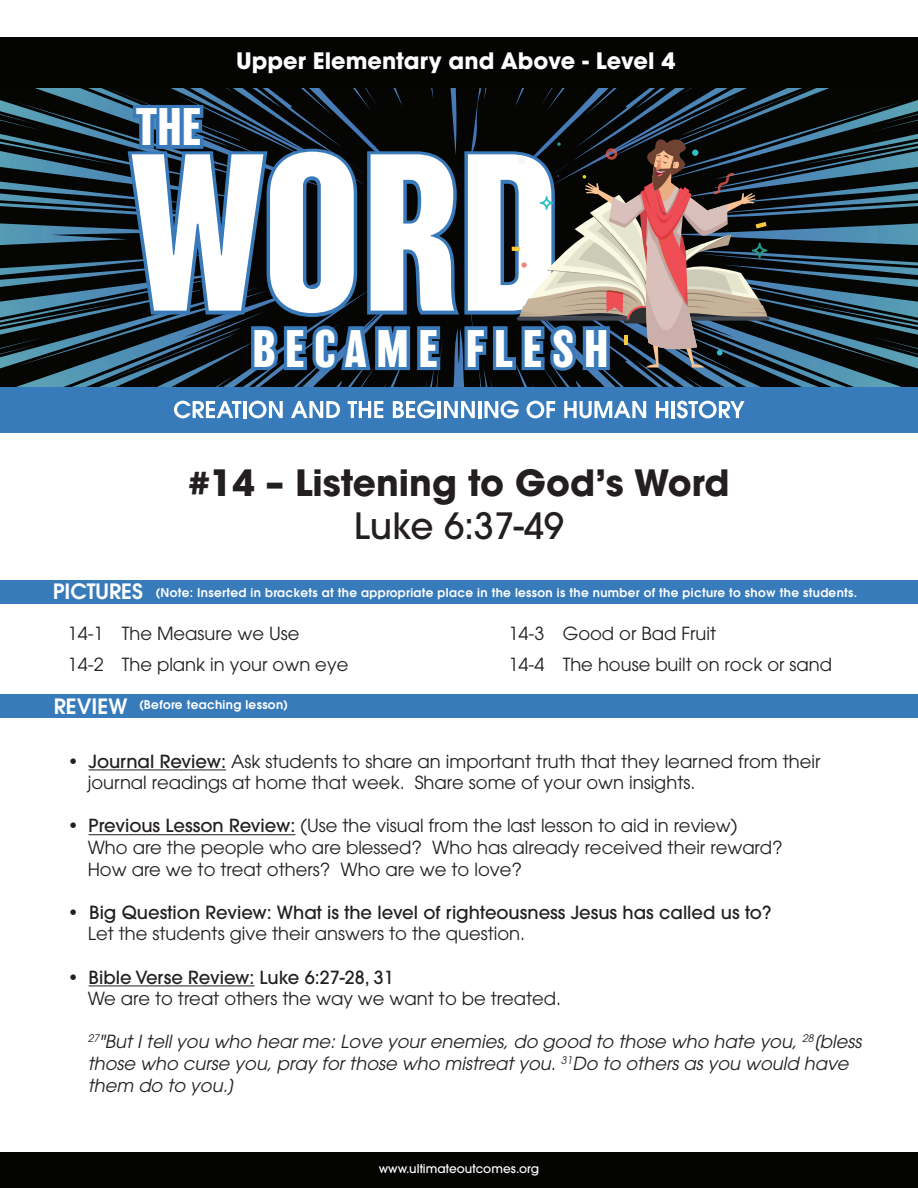
<style>
.page{position:relative;width:918px;height:1188px;background:#fff}
.page>*{position:absolute;margin:0;border:0;box-sizing:border-box;transform-origin:0 0}
.t1{font:700 205.65px "Balboa";color:#fff}
.t2{font:700 48.6px "Balboa";letter-spacing:.2em;color:#fff}
.t3{font:700 36px "ITC Avant Garde Pro";color:#231f20}
.t4{font:500 36px "ITC Avant Garde Pro";color:#231f20}
.t5{font:700 22.5px "ITC Avant Garde Pro";color:#fff}
.t6{font:600 21px "ITC Avant Garde Pro";color:#fff}
.t7{font:18px/21.6px "ITC Avant Garde Pro";color:#231f20}
.t8{font:italic 18px/21.6px "ITC Avant Garde Pro";color:#231f20}
.t9{font:500 18px "ITC Avant Garde Pro";color:#231f20}
.t10{font:600 12px "ITC Avant Garde Pro";letter-spacing:.03em;color:#fff}
.t11{font:500 12px "ITC Avant Garde Pro";color:#fff}
.s1{font-weight:500}
</style>
<div class="page">
<div style="left:0;top:38px;width:918px;height:50px;background:#040503"></div>
<div style="left:0;top:387px;width:918px;height:45px;background:#387bbb"></div>
<svg style="left:0;top:88px;width:918px;height:331px;background:#2e4152"></svg>
<div style="left:0;top:581px;width:918px;height:23px;background:#387bbb"></div>
<div style="left:0;top:694px;width:918px;height:23px;background:#387bbb"></div>
<hr style="left:89px;top:770px;width:137px;height:1px;background:#231f20">
<hr style="left:89px;top:834px;width:206px;height:1px;background:#231f20">
<hr style="left:89px;top:986px;width:166px;height:1px;background:#231f20">
<div style="left:0;top:1152px;width:918px;height:36px;background:#040503"></div>
<p class="t5" style="left:236px;top:46px;width:441px">Upper Elementary and Above - Level 4</p>
<h2 class="t2" style="left:136px;top:99px;width:67px">THE</h2>
<h1 class="t1" style="left:130px;top:116px;width:430px">WORD</h1>
<h2 class="t2" style="left:252px;top:321px;width:358px">BECAME FLESH</h2>
<h3 class="t3" style="left:188px;top:458px;width:543px">#14 – Listening to God’s Word</h3>
<h3 class="t4" style="left:354px;top:503px;width:212px">Luke 6:37-49</h3>
<p class="t6" style="left:53px;top:578px;width:92px">PICTURES</p>
<p class="t10" style="left:156px;top:584px;width:703px">(Note: Inserted in brackets at the appropriate place in the lesson is the number of the picture to show the students.</p>
<p class="t7" style="left:68px;top:617px;width:282px;line-height:31.5px">14-1 The Measure we Use<br>14-2 The plank in your own eye</p>
<p class="t6" style="left:54px;top:692px;width:75px">REVIEW</p>
<p class="t10" style="left:139px;top:697px;width:151px">(Before teaching lesson)</p>
<p class="t7" style="left:509px;top:617px;width:325px;line-height:31.5px">14-3 Good or Bad Fruit<br>14-4 The house built on rock or sand</p>
<p class="t7" style="left:88px;top:750px;width:734px;text-indent:-20px">• <span class="s1">Journal Review:</span> Ask students to share an important truth that they learned from their journal readings at home that week. Share some of your own insights.</p>
<p class="t7" style="left:88px;top:815px;width:697px;text-indent:-20px">• <span class="s1">Previous Lesson Review:</span> (Use the visual from the last lesson to aid in review)<br>Who are the people who are blessed? Who has already received their reward?<br>How are we to treat others? Who are we to love?</p>
<p class="t9" style="left:68px;top:901px;width:705px">• Big Question Review: What is the level of righteousness Jesus has called us to?</p>
<p class="t7" style="left:88px;top:923px;width:439px">Let the students give their answers to the question.</p>
<p class="t7" style="left:88px;top:966px;width:475px;text-indent:-20px">• <span class="s1">Bible Verse Review: Luke 6:27-28, 31<br></span>We are to treat others the way we want to be treated.</p>
<p class="t8" style="left:88px;top:1031px;width:775px"><sup>27</sup>"But I tell you who hear me: Love your enemies, do good to those who hate you, <sup>28</sup>[bless those who curse you, pray for those who mistreat you. <sup>31</sup>Do to others as you would have them do to you.]</p>
<p class="t11" style="left:379px;top:1161px;width:162px">www.ultimateoutcomes.org</p>
</div>
